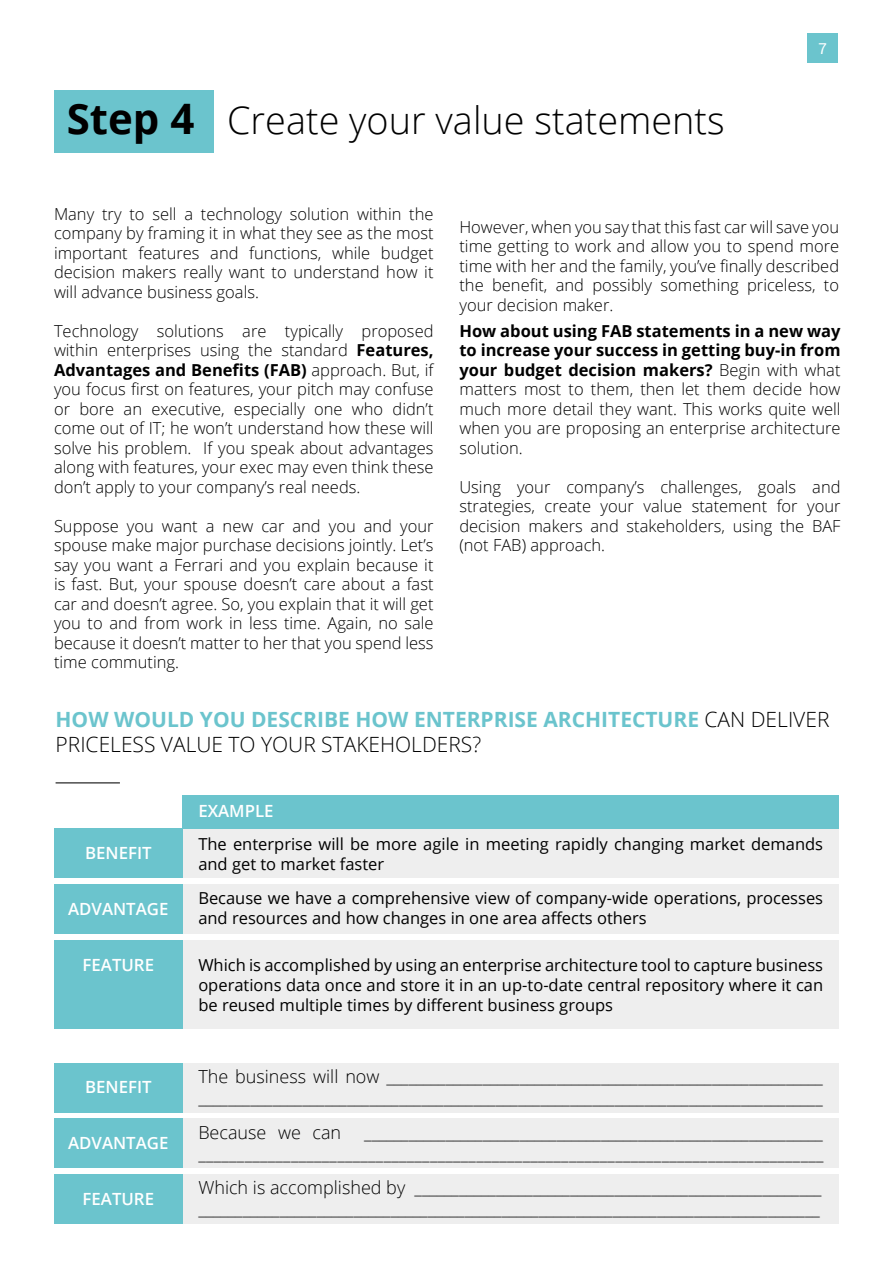
<style>
.page{position:relative;width:893px;height:1263px;background:#fff}
.page>*{position:absolute;margin:0;border:0;box-sizing:border-box;transform-origin:0 0}
.t1{font:300 37.8px "Open Sans";color:#000}
.t2{font:700 21px/25.2px "Open Sans";color:#6bc4cd}
.t3{font:300 18px/21px "Open Sans";color:#000}
.t4{font:600 16.8px "Open Sans";color:#fff}
.t5{font:300 16.5px/19.5px "Open Sans";color:#000;text-align:justify}
.t6{font:16.5px/19.8px "Open Sans";color:#000}
.t7{font:15px "Roboto";color:#fff}
.s1{font-weight:700;font-size:42px}
.s2{font-weight:700}
.s3{font-weight:300;color:#000}
</style>
<div class="page">
<div style="left:808px;top:34px;width:30px;height:29px;background:#6bc4cd"></div>
<div style="left:54px;top:90px;width:159px;height:63px;background:#6bc4cd"></div>
<div style="left:183px;top:828px;width:656px;height:50px;background:#eee"></div>
<div style="left:183px;top:1062px;width:656px;height:50px;background:#eee"></div>
<div style="left:183px;top:884px;width:656px;height:50px;background:#eee"></div>
<div style="left:183px;top:1118px;width:656px;height:50px;background:#eee"></div>
<div style="left:183px;top:940px;width:656px;height:88px;background:#eee"></div>
<div style="left:183px;top:1174px;width:656px;height:50px;background:#eee"></div>
<div style="left:55px;top:828px;width:128px;height:50px;background:#6bc4cd"></div>
<div style="left:55px;top:1062px;width:128px;height:50px;background:#6bc4cd"></div>
<div style="left:55px;top:884px;width:128px;height:50px;background:#6bc4cd"></div>
<div style="left:55px;top:1118px;width:128px;height:50px;background:#6bc4cd"></div>
<div style="left:55px;top:940px;width:128px;height:88px;background:#6bc4cd"></div>
<div style="left:55px;top:1174px;width:128px;height:50px;background:#6bc4cd"></div>
<div style="left:183px;top:795px;width:656px;height:33px;background:#6bc4cd"></div>
<hr style="left:56px;top:782px;width:64px;height:1px;background:#000">
<h1 class="t1" style="left:67px;top:94px;width:660px"><span class="s1">Step 4</span> Create your value statements</h1>
<p class="t7" style="left:818px;top:38px;width:10px">7</p>
<p class="t5" style="left:54px;top:203px;width:381px">Many try to sell a technology solution within the company by framing it in what they see as the most important features and functions, while budget decision makers really want to understand how it will advance business goals.</p>
<p class="t5" style="left:54px;top:320px;width:381px">Technology solutions are typically proposed within enterprises using the standard <span class="s2">Features, Advantages and Benefits (FAB)</span> approach. But, if you focus first on features, your pitch may confuse or bore an executive, especially one who didn’t come out of IT; he won’t understand how these will solve his problem. If you speak about advantages along with features, your exec may even think these don’t apply to your company’s real needs.</p>
<p class="t5" style="left:54px;top:515px;width:381px">Suppose you want a new car and you and your spouse make major purchase decisions jointly. Let’s say you want a Ferrari and you explain because it is fast. But, your spouse doesn’t care about a fast car and doesn’t agree. So, you explain that it will get you to and from work in less time. Again, no sale because it doesn’t matter to her that you spend less time commuting.</p>
<p class="t5" style="left:459px;top:216px;width:381px">However, when you say that this fast car will save you time getting to work and allow you to spend more time with her and the family, you’ve finally described the benefit, and possibly something priceless, to your decision maker.</p>
<p class="t5" style="left:459px;top:320px;width:383px"><span class="s2">How about using FAB statements in a new way to increase your success in getting buy-in from your budget decision makers?</span> Begin with what matters most to them, then let them decide how much more detail they want. This works quite well when you are proposing an enterprise architecture solution.</p>
<p class="t5" style="left:459px;top:476px;width:383px">Using your company’s challenges, goals and strategies, create your value statement for your decision makers and stakeholders, using the BAF (not FAB) approach.</p>
<p class="t2" style="left:56px;top:706px;width:775px">HOW WOULD YOU DESCRIBE HOW ENTERPRISE ARCHITECTURE <span class="s3">CAN DELIVER<br>PRICELESS VALUE TO YOUR STAKEHOLDERS?</span></p>
<p class="t4" style="left:85px;top:841px;width:68px">BENEFIT</p>
<p class="t4" style="left:68px;top:897px;width:102px">ADVANTAGE</p>
<p class="t4" style="left:83px;top:953px;width:73px">FEATURE</p>
<p class="t4" style="left:85px;top:1075px;width:68px">BENEFIT</p>
<p class="t4" style="left:68px;top:1131px;width:102px">ADVANTAGE</p>
<p class="t4" style="left:83px;top:1187px;width:73px">FEATURE</p>
<p class="t4" style="left:198px;top:800px;width:77px">EXAMPLE</p>
<p class="t6" style="left:198px;top:834px;width:626px">The enterprise will be more agile in meeting rapidly changing market demands and get to market faster</p>
<p class="t6" style="left:198px;top:888px;width:626px">Because we have a comprehensive view of company-wide operations, processes and resources and how changes in one area affects others</p>
<p class="t6" style="left:198px;top:954px;width:626px;text-align:justify">Which is accomplished by using an enterprise architecture tool to capture business operations data once and store it in an up-to-date central repository where it can be reused multiple times by different business groups</p>
<p class="t3" style="left:198px;top:1065px;width:626px">The business will now ___________________________________________________________ ____________________________________________________________________________________</p>
<p class="t3" style="left:198px;top:1121px;width:144px">Because we can</p>
<p class="t3" style="left:198px;top:1121px;width:627px;text-align:right">______________________________________________________________ _________________________________________________________________________________</p>
<p class="t3" style="left:198px;top:1177px;width:625px">Which is accomplished by _______________________________________________________ ____________________________________________________________________________________</p>
</div>
